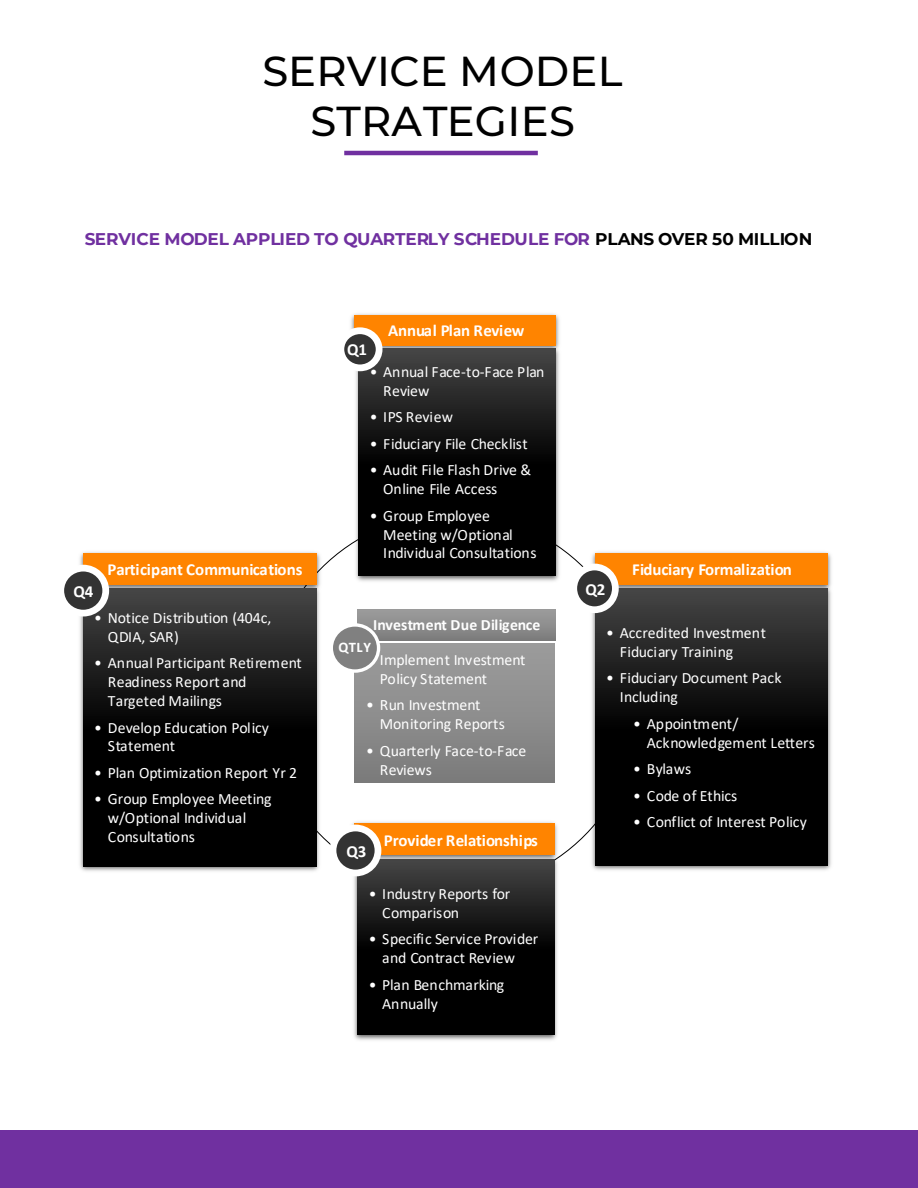
<style>
.page{position:relative;width:918px;height:1188px;background:#fff}
.page>*{position:absolute;margin:0;border:0;box-sizing:border-box;transform-origin:0 0}
.t1{font:500 41.7px/49.7px "Montserrat";letter-spacing:.005em;color:#000;text-align:center}
.t2{font:700 16.95px "Montserrat";letter-spacing:-.005em;color:#7030a0}
.t3{font:700 16.95px "Calibri";letter-spacing:-.005em;color:#fff}
.t4{font:700 16.8px "Calibri";letter-spacing:-.01em;color:#fff}
.t5{font:15.75px/19.2px "Calibri";color:#fff}
.t6{font:700 15.75px "Calibri";letter-spacing:.01em;color:#fff}
.t7{font:700 14.7px "Calibri";color:#fff}
.s1{color:#000}
</style>
<div class="page">
<img style="left:80px;top:552px;width:245px;height:31px">
<img style="left:89px;top:552px;width:230px;height:31px">
<div style="left:83px;top:554px;width:234px;height:31px;background:#ff8400"></div>
<img style="left:80px;top:583px;width:243px;height:288px">
<img style="left:80px;top:597px;width:242px;height:269px">
<svg style="left:83px;top:588px;width:233px;height:278px;fill:#010101"></svg>
<div style="left:61px;top:568px;width:45px;height:45px;background:#333;border-radius:50%"></div>
<div style="left:57px;top:565px;width:52px;height:51px;border:7px solid #fff;border-radius:50%"></div>
<div style="left:358px;top:610px;width:198px;height:30px;background:linear-gradient(to bottom,#9d9d9d,#7f7f7f)"></div>
<div style="left:354px;top:644px;width:201px;height:139px;background:linear-gradient(to bottom,#9d9d9d,#7c7c7c)"></div>
<div style="left:331px;top:625px;width:48px;height:46px;background:#808080;border-radius:50%"></div>
<div style="left:330px;top:623px;width:50px;height:50px;border:3px solid #fff;border-radius:50%"></div>
<img style="left:366px;top:822px;width:189px;height:2px">
<div style="left:354px;top:824px;width:201px;height:31px;background:#ff8400"></div>
<img style="left:354px;top:854px;width:208px;height:186px">
<img style="left:354px;top:873px;width:205px;height:158px">
<svg style="left:358px;top:860px;width:197px;height:175px;fill:#010101"></svg>
<div style="left:333px;top:828px;width:45px;height:45px;background:#333;border-radius:50%"></div>
<div style="left:330px;top:825px;width:51px;height:51px;border:7px solid #fff;border-radius:50%"></div>
<img style="left:592px;top:552px;width:239px;height:31px">
<img style="left:613px;top:552px;width:195px;height:2px">
<div style="left:595px;top:554px;width:233px;height:31px;background:#ff8400"></div>
<img style="left:587px;top:583px;width:244px;height:287px">
<img style="left:588px;top:612px;width:243px;height:238px">
<svg style="left:595px;top:588px;width:233px;height:277px;fill:#010101"></svg>
<div style="left:574px;top:567px;width:41px;height:43px;background:#333;border-radius:50%"></div>
<div style="left:570px;top:564px;width:49px;height:49px;border:7px solid #fff;border-radius:50%"></div>
<img style="left:351px;top:313px;width:208px;height:30px">
<img style="left:369px;top:313px;width:183px;height:2px">
<div style="left:354px;top:315px;width:202px;height:30px;background:#ff8400"></div>
<img style="left:351px;top:343px;width:208px;height:239px">
<img style="left:352px;top:352px;width:213px;height:229px">
<svg style="left:359px;top:349px;width:197px;height:227px;fill:#010101"></svg>
<div style="left:341px;top:331px;width:38px;height:37px;background:#333;border-radius:50%"></div>
<div style="left:338px;top:327px;width:44px;height:44px;border:7px solid #fff;border-radius:50%"></div>
<div style="left:0;top:1131px;width:918px;height:57px;background:#7030a0"></div>
<hr style="left:344px;top:151px;width:194px;height:4px;background:#7030a0">
<h1 class="t1" style="left:262px;top:47px;width:362px">SERVICE MODEL<br>STRATEGIES</h1>
<p class="t2" style="left:85px;top:229px;width:729px">SERVICE MODEL APPLIED TO QUARTERLY SCHEDULE FOR <span class="s1">PLANS OVER 50 MILLION</span></p>
<p class="t4" style="left:107px;top:563px;width:196px">Participant Communications</p>
<p class="t5" style="left:108px;top:609px;width:165px;text-indent:-14px">• Notice Distribution (404c,<br>QDIA, SAR)</p>
<p class="t5" style="left:108px;top:654px;width:196px;text-indent:-14px">• Annual Participant Retirement<br>Readiness Report and<br>Targeted Mailings</p>
<p class="t5" style="left:108px;top:720px;width:163px;line-height:18px;text-indent:-14px">• Develop Education Policy<br>Statement</p>
<p class="t5" style="left:94px;top:765px;width:204px">• Plan Optimization Report Yr 2</p>
<p class="t5" style="left:94px;top:791px;width:179px">• Group Employee Meeting</p>
<p class="t5" style="left:108px;top:810px;width:140px">w/Optional Individual<br>Consultations</p>
<p class="t3" style="left:74px;top:584px;width:21px">Q4</p>
<p class="t4" style="left:388px;top:324px;width:138px">Annual Plan Review</p>
<p class="t5" style="left:383px;top:364px;width:163px;text-indent:-14px">• Annual Face-to-Face Plan<br>Review</p>
<p class="t5" style="left:370px;top:409px;width:85px">• IPS Review</p>
<p class="t5" style="left:370px;top:436px;width:160px">• Fiduciary File Checklist</p>
<p class="t5" style="left:383px;top:462px;width:149px;text-indent:-14px">• Audit File Flash Drive &amp;<br>Online File Access</p>
<p class="t5" style="left:383px;top:508px;width:155px;line-height:18.6px;text-indent:-14px">• Group Employee<br>Meeting w/Optional<br>Individual Consultations</p>
<p class="t4" style="left:347px;top:343px;width:21px">Q1</p>
<p class="t6" style="left:373px;top:619px;width:169px">Investment Due Diligence</p>
<p class="t5" style="left:366px;top:651px;width:161px">• Implement Investment</p>
<p class="t5" style="left:380px;top:670px;width:109px">Policy Statement</p>
<p class="t5" style="left:366px;top:696px;width:116px">• Run Investment</p>
<p class="t5" style="left:380px;top:715px;width:127px">Monitoring Reports</p>
<p class="t5" style="left:366px;top:742px;width:162px">• Quarterly Face-to-Face</p>
<p class="t5" style="left:380px;top:762px;width:54px">Reviews</p>
<p class="t7" style="left:339px;top:641px;width:34px">QTLY</p>
<p class="t3" style="left:384px;top:833px;width:156px">Provider Relationships</p>
<p class="t5" style="left:382px;top:885px;width:129px;text-indent:-14px">• Industry Reports for<br>Comparison</p>
<p class="t5" style="left:382px;top:930px;width:158px;text-indent:-14px">• Specific Service Provider and Contract Review</p>
<p class="t5" style="left:382px;top:976px;width:124px;text-indent:-14px">• Plan Benchmarking<br>Annually</p>
<p class="t4" style="left:347px;top:845px;width:21px">Q3</p>
<p class="t4" style="left:585px;top:582px;width:21px">Q2</p>
<p class="t4" style="left:632px;top:563px;width:161px">Fiduciary Formalization</p>
<p class="t5" style="left:606px;top:624px;width:161px">• Accredited Investment</p>
<p class="t5" style="left:620px;top:643px;width:115px">Fiduciary Training</p>
<p class="t5" style="left:606px;top:669px;width:177px">• Fiduciary Document Pack</p>
<p class="t5" style="left:620px;top:689px;width:60px">Including</p>
<p class="t5" style="left:633px;top:716px;width:107px">• Appointment/</p>
<p class="t5" style="left:647px;top:735px;width:170px">Acknowledgement Letters</p>
<p class="t5" style="left:633px;top:761px;width:59px">• Bylaws</p>
<p class="t5" style="left:633px;top:788px;width:106px">• Code of Ethics</p>
<p class="t5" style="left:633px;top:814px;width:175px">• Conflict of Interest Policy</p>
</div>
